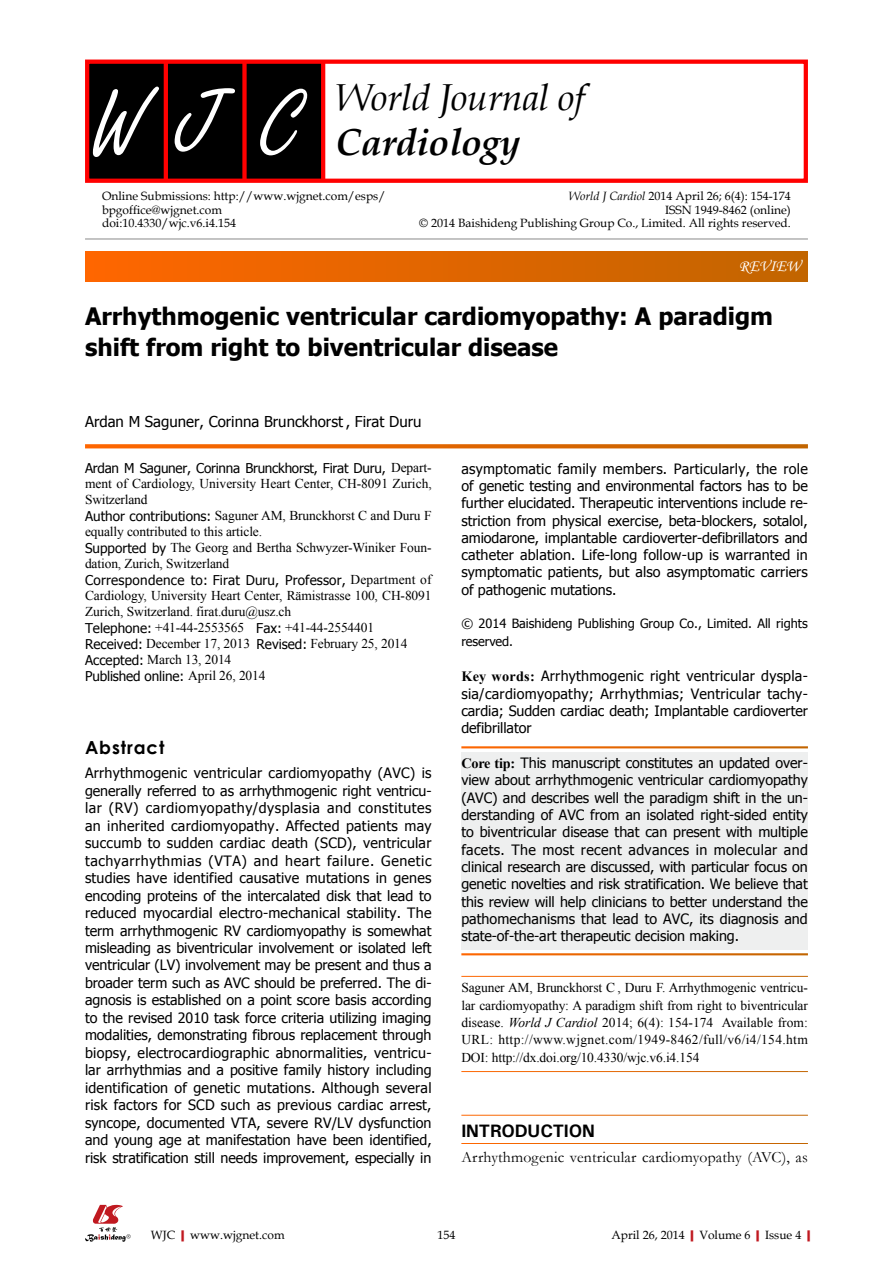
<style>
.page{position:relative;width:893px;height:1263px;background:#fff}
.page>*{position:absolute;margin:0;border:0;box-sizing:border-box;transform-origin:0 0}
.t1{font:97.5px "Freestyle Script";color:#fff}
.t2{font:italic 37.5px "Book Antiqua";letter-spacing:-.01em;color:#000}
.t3{font:italic 700 37.5px "Book Antiqua";letter-spacing:-.01em;color:#000}
.t4{font:700 24px/31.5px "Tahoma";color:#000}
.t5{font:700 18px "Univers";letter-spacing:-.01em;color:#000}
.t6{font:700 18px "Century Gothic";letter-spacing:.05em;color:#000}
.t7{font:16.5px "Monotype Corsiva";color:#fff}
.t8{font:15.75px "Garamond";letter-spacing:.01em;color:#000}
.t9{font:15px "Tahoma";color:#000}
.t10{font:14.25px/17.5px "Tahoma";letter-spacing:-.005em;color:#000;text-align:justify}
.t11{font:13.5px/15.9px "Times New Roman";letter-spacing:-.01em;color:#000}
.t12{font:13.5px "Tahoma";letter-spacing:-.01em;color:#000}
.t13{font:13.5px "Tahoma";letter-spacing:.01em;color:#000}
.t14{font:12.75px/18px "Tahoma";color:#000}
.t15{font:12px/13.5px "Book Antiqua";color:#000}
.s1{font-style:italic}
.s2{font-family:"Times New Roman"}
.s3{font-family:"Tahoma"}
.s4{font-family:"Times New Roman";font-weight:700}
.s5{font-weight:700;color:#c01920}
</style>
<div class="page">
<div style="left:461px;top:752px;width:347px;height:197px;background:#eeefef"></div>
<div style="left:85px;top:252px;width:723px;height:29px;background:linear-gradient(to right,#f60,#c16500)"></div>
<hr style="left:85px;top:239px;width:723px;height:1px;background:#898989">
<svg style="left:85px;top:1205px;width:46px;height:37px"></svg>
<svg style="left:85px;top:444px;width:723px;height:4px"></svg>
<div style="left:87px;top:61px;width:236px;height:121px;background:#000"></div>
<hr style="left:164px;top:61px;width:4px;height:121px;background:#f00">
<div style="left:242px;top:61px;width:5px;height:121px;background:#f00"></div>
<hr style="left:321px;top:61px;width:4px;height:121px;background:#f00">
<div style="left:85px;top:60px;width:723px;height:123px;border:4px solid #f00"></div>
<h2 class="t2" style="left:336px;top:71px;width:250px">World Journal of</h2>
<h1 class="t1" style="left:91px;top:71px;width:212px">WJC</h1>
<h2 class="t3" style="left:336px;top:116px;width:186px">Cardiology</h2>
<p class="t15" style="left:419px;top:189px;width:373px;text-align:right"><span class="s1">World J Cardiol</span> 2014 April 26; 6(4): 154-174<br>ISSN 1949-8462 (online)<br>© 2014 Baishideng Publishing Group Co., Limited. All rights reserved.</p>
<p class="t15" style="left:102px;top:189px;width:285px">Online Submissions: http://www.wjgnet.com/esps/ bpgoffice@wjgnet.com<br>doi:10.4330/wjc.v6.i4.154</p>
<p class="t7" style="left:739px;top:256px;width:63px">REVIEW</p>
<h3 class="t4" style="left:85px;top:299px;width:689px">Arrhythmogenic ventricular cardiomyopathy: A paradigm shift from right to biventricular disease</h3>
<p class="t9" style="left:85px;top:412px;width:338px">Ardan M Saguner, Corinna Brunckhorst , Firat Duru</p>
<p class="t12" style="left:85px;top:459px;width:348px">Ardan M Saguner, Corinna Brunckhorst, Firat Duru, <span class="s2">Depart-</span></p>
<p class="t11" style="left:85px;top:476px;width:348px">ment of Cardiology, University Heart Center, CH-80-91 Zurich, Switzerland<br><span class="s3">Author contributions:</span> Saguner AM, Brunckhorst C and Duru F equally contributed to this article.<br><span class="s3">Supported by</span> The Georg and Bertha Schwyzer-Winiker Foun&shy;dation, Zurich, Switzerland</p>
<p class="t13" style="left:85px;top:571px;width:348px">Correspondence to: Firat Duru, Professor, <span class="s2">Department of</span></p>
<p class="t11" style="left:85px;top:587px;width:348px">Cardiology, University Heart Center, Rämistrasse 100 , CH-8091<br>Zurich, Switzerland. firat.duru@usz.ch<br><span class="s3">Telephone:</span> +41-44-2553565 <span class="s3">Fax:</span> +41-44-2554401<br><span class="s3">Received:</span> December 17, 2013 <span class="s3">Revised:</span> February 25, 2014<br><span class="s3">Accepted:</span> March 13, 2014</p>
<p class="t12" style="left:85px;top:667px;width:182px">Published online: <span class="s2">April 26, 2014</span></p>
<p class="t6" style="left:85px;top:734px;width:81px">Abstract</p>
<p class="t10" style="left:85px;top:764px;width:348px">Arrhythmogenic ventricular cardiomyopathy (AVC) is generally referred to as arrhythmogenic right ventricu&shy;lar (RV) cardiomyopathy/dysplasia and constitutes an inherited cardiomyopathy. Affected patients may succumb to sudden cardiac death (SCD), ventricular tachyarrhythmias (VTA) and heart failure. Genetic studies have identified causative mutations in genes encoding proteins of the intercalated disk that lead to reduced myocardial electro-mechanical stability. The term arrhythmogenic RV cardiomyopathy is somewhat misleading as biventricular involvement or isolated left ventricular (LV) involvement may be present and thus a broader term such as AVC should be preferred. The di&shy;agnosis is established on a point score basis according to the revised 2010 task force criteria utilizing imaging modalities, demonstrating fibrous replacement through biopsy, electrocardiographic abnormalities, ventricu&shy;lar arrhythmias and a positive family history including identification of genetic mutations. Although several risk factors for SCD such as previous cardiac arrest, syncope, documented VTA, severe RV/LV dysfunction and young age at manifestation have been identified, risk stratification still needs improvement, especially in</p>
<p class="t10" style="left:461px;top:459px;width:348px">asymptomatic family members. Particularly, the role of genetic testing and environmental factors has to be further elucidated. Therapeutic interventions include re&shy;striction from physical exercise, beta-blockers, sotalol, amiodarone, implantable cardioverter-defibrillators and catheter ablation. Life-long follow-up is warranted in symptomatic patients, but also asymptomatic carriers of pathogenic mutations.</p>
<p class="t14" style="left:461px;top:614px;width:348px">© 2014 Baishideng Publishing Group Co., Limited. All rights reserved.</p>
<p class="t10" style="left:461px;top:667px;width:348px"><span class="s4">Key words:</span> Arrhythmogenic right ventricular dyspla&shy;sia/cardiomyopathy; Arrhythmias; Ventricular tachy&shy;cardia; Sudden cardiac death; Implantable cardioverter defibrillator</p>
<p class="t10" style="left:461px;top:753px;width:348px"><span class="s4">Core tip:</span> This manuscript constitutes an updated over&shy;view about arrhythmogenic ventricular cardiomyopathy (AVC) and describes well the paradigm shift in the un&shy;derstanding of AVC from an isolated right-sided entity to biventricular disease that can present with multiple facets. The most recent advances in molecular and clinical research are discussed, with particular focus on genetic novelties and risk stratification. We believe that this review will help clinicians to better understand the pathomechanisms that lead to AVC, its diagnosis and state-of-the-art therapeutic decision making.</p>
<p class="t11" style="left:461px;top:979px;width:348px;line-height:17.4px;text-align:justify">Saguner AM, Brunckhorst C , Duru F. Arrhythmogenic ventricu&shy;lar cardiomyopathy: A paradigm shift from right to biventricular disease. <span class="s1">World J Cardiol</span> 2014; 6(4): 154-174 Available from:<br>URL: http://www.wjgnet.com/1949-8462/full/v6/i4/154.htm DOI: http://dx.doi.org/10.4330/wjc.v6.i4.154</p>
<p class="t5" style="left:461px;top:1119px;width:135px">INTRODUCTION</p>
<p class="t8" style="left:461px;top:1146px;width:348px">Arrhythmogenic ventricular cardiomyopathy (AVC), as</p>
<p class="t15" style="left:151px;top:1227px;width:135px">WJC<span class="s5">|</span>www.wjgnet.com</p>
<p class="t15" style="left:437px;top:1227px;width:19px">154</p>
<p class="t15" style="left:611px;top:1227px;width:206px">April 26, 2014<span class="s5">|</span>Volume 6<span class="s5">|</span>Issue 4<span class="s5">|</span></p>
</div>
